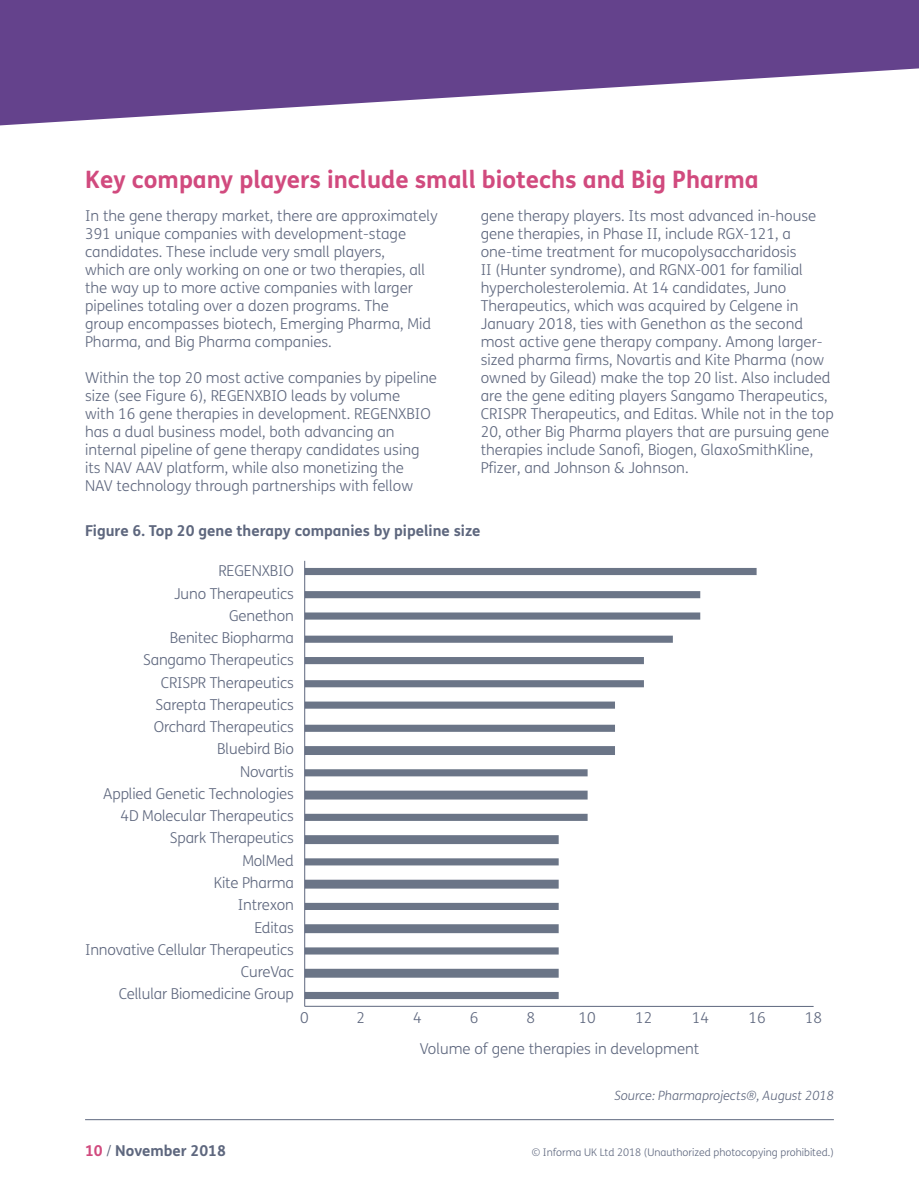
<style>
.page{position:relative;width:919px;height:1187px;background:#fff}
.page>*{position:absolute;margin:0;border:0;box-sizing:border-box;transform-origin:0 0}
.t1{font:700 24px "FS Me";color:#d14a7e}
.t2{font:300 15px/18px "FS Me";color:#5e677e}
.t3{font:700 15px "FS Me";color:#5e677e}
.t4{font:italic 300 12.75px "FS Me";color:#5e677e}
.t5{font:300 10.5px "FS Me";color:#5e677e}
.s1{color:#d14a7e}
.s2{font-weight:300}
</style>
<div class="page">
<svg style="left:0;top:0;width:918px;height:126px;fill:#64428c"></svg>
<hr style="left:85px;top:1119px;width:748px;height:1px;background:#5e677e">
<svg style="left:305px;top:568px;width:451px;height:430px"></svg>
<hr style="left:305px;top:1005px;width:508px;height:1px;background:#5e677e">
<hr style="left:304px;top:560px;width:1px;height:446px;background:#5e677e">
<h1 class="t1" style="left:85px;top:161px;width:675px">Key company players include small biotechs and Big Pharma</h1>
<p class="t2" style="left:85px;top:206px;width:354px">In the gene therapy market, there are approximately 391 unique companies with development-stage candidates. These include very small players,<br>which are only working on one or two therapies, all the way up to more active companies with larger pipelines totaling over a dozen programs. The<br>group encompasses biotech, Emerging Pharma, Mid Pharma, and Big Pharma companies.</p>
<p class="t2" style="left:85px;top:368px;width:353px">Within the top 20 most active companies by pipeline size (see Figure 6), REGENXBIO leads by volume<br>with 16 gene therapies in development. REGENXBIO has a dual business model, both advancing an internal pipeline of gene therapy candidates using its NAV AAV platform, while also monetizing the<br>NAV technology through partnerships with fellow</p>
<p class="t2" style="left:480px;top:206px;width:354px">gene therapy players. Its most advanced in-house gene therapies, in Phase II, include RGX-121, a one-time treatment for mucopolysaccharidosis<br>II (Hunter syndrome), and RGNX-001 for familial hypercholesterolemia. At 14 candidates, Juno Therapeutics, which was acquired by Celgene in January 2018, ties with Genethon as the second most active gene therapy company. Among larger&shy;sized pharma firms, Novartis and Kite Pharma (now owned by Gilead) make the top 20 list. Also included are the gene editing players Sangamo Therapeutics, CRISPR Therapeutics, and Editas. While not in the top 20, other Big Pharma players that are pursuing gene therapies include Sanofi, Biogen, GlaxoSmithKline, Pfizer, and Johnson &amp; Johnson.</p>
<p class="t3" style="left:85px;top:519px;width:397px">Figure 6. Top 20 gene therapy companies by pipeline size</p>
<p class="t2" style="left:85px;top:559px;width:210px;line-height:22.2px;text-align:right">REGENXBIO<br>Juno Therapeutics<br>Genethon<br>Benitec Biopharma<br>Sangamo Therapeutics<br>CRISPR Therapeutics<br>Sarepta Therapeutics<br>Orchard Therapeutics<br>Bluebird Bio<br>Novartis<br>Applied Genetic Technologies<br>4D Molecular Therapeutics<br>Spark Therapeutics<br>MolMed<br>Kite Pharma<br>Intrexon<br>Editas<br>Innovative Cellular Therapeutics<br>CureVac<br>Cellular Biomedicine Group</p>
<p class="t2" style="left:300px;top:1008px;width:10px">0</p>
<p class="t2" style="left:356px;top:1008px;width:10px">2</p>
<p class="t2" style="left:413px;top:1008px;width:10px">4</p>
<p class="t2" style="left:469px;top:1008px;width:10px">6</p>
<p class="t2" style="left:526px;top:1008px;width:10px">8</p>
<p class="t2" style="left:578px;top:1008px;width:19px">10</p>
<p class="t2" style="left:635px;top:1008px;width:19px">12</p>
<p class="t2" style="left:691px;top:1008px;width:19px">14</p>
<p class="t2" style="left:748px;top:1008px;width:19px">16</p>
<p class="t2" style="left:804px;top:1008px;width:19px">18</p>
<p class="t2" style="left:419px;top:1039px;width:281px">Volume of gene therapies in development</p>
<p class="t4" style="left:614px;top:1086px;width:221px">Source: Pharmaprojects®, August 2018</p>
<p class="t3" style="left:85px;top:1138px;width:142px"><span class="s1">10</span> <span class="s2">/</span> November 2018</p>
<p class="t5" style="left:531px;top:1144px;width:304px">© Informa UK Ltd 2018 (Unauthorized photocopying prohibited.)</p>
</div>
